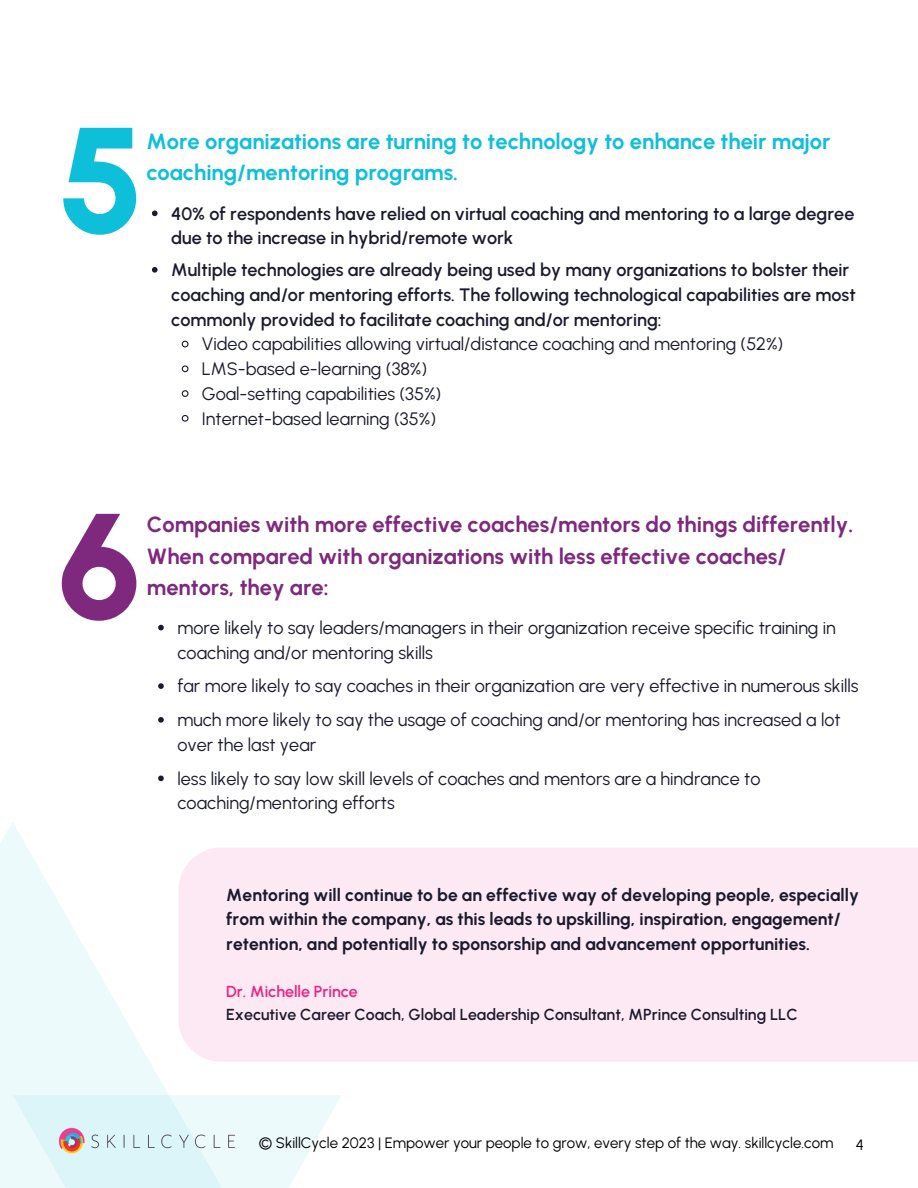
<style>
.page{position:relative;width:918px;height:1188px;background:#fff}
.page>*{position:absolute;margin:0;border:0;box-sizing:border-box;transform-origin:0 0}
.t1{font:800 150px "Urbanist";color:#7e287e}
.t2{font:800 150px "Urbanist";color:#0ebfda}
.t3{font:700 21.9px/31.5px "Urbanist";color:#7e287e}
.t4{font:700 21.9px/31.5px "Urbanist";color:#0ebfda}
.t5{font:18px/24.8px "Urbanist";color:#1a1a2e}
.t6{font:600 18px/31.8px "Urbanist";color:#1a1a2e}
.t7{font:700 17.4px/24.8px "Urbanist";color:#1a1a2e}
.t8{font:600 15.9px "Urbanist";color:#1a1a2e}
.t9{font:600 15.9px "Urbanist";color:#ed1f80}
.t10{font:15px "Urbanist";color:#000}
</style>
<div class="page">
<div style="left:0;top:822px;width:262px;height:366px;background:linear-gradient(to right,#eefafc,#fff)"></div>
<svg style="left:13px;top:1095px;width:328px;height:93px;background:#e7f8fa"></svg>
<svg style="left:158px;top:625px;width:6px;height:5px"></svg>
<svg style="left:158px;top:683px;width:6px;height:6px"></svg>
<svg style="left:158px;top:717px;width:6px;height:6px"></svg>
<svg style="left:158px;top:776px;width:6px;height:5px"></svg>
<svg style="left:152px;top:211px;width:6px;height:5px"></svg>
<svg style="left:152px;top:267px;width:6px;height:6px"></svg>
<svg style="left:181px;top:340px;width:8px;height:8px"></svg>
<svg style="left:181px;top:365px;width:8px;height:8px"></svg>
<svg style="left:181px;top:390px;width:8px;height:7px"></svg>
<svg style="left:181px;top:415px;width:8px;height:7px"></svg>
<div style="left:178px;top:848px;width:740px;height:214px;background:#fde9f3"></div>
<img style="left:58px;top:1128px;width:178px;height:26px">
<h1 class="t2" style="left:58px;top:90px;width:89px">5</h1>
<p class="t4" style="left:146px;top:125px;width:686px">More organizations are turning to technology to enhance their major coaching/mentoring programs.</p>
<p class="t6" style="left:171px;top:197px;width:685px">40% of respondents have relied on virtual coaching and mentoring to a large degree</p>
<p class="t6" style="left:171px;top:222px;width:680px">due to the increase in hybrid/remote work<br>Multiple technologies are already being used by many organizations to bolster their</p>
<p class="t6" style="left:171px;top:282px;width:686px;line-height:24.8px">coaching and/or mentoring efforts. The following technological capabilities are most commonly provided to facilitate coaching and/or mentoring:</p>
<p class="t5" style="left:202px;top:332px;width:583px">Video capabilities allowing virtual/distance coaching and mentoring (52%)<br>LMS-based e-learning (38%)<br>Goal-setting capabilities (35%)<br>Internet-based learning (35%)</p>
<h1 class="t1" style="left:58px;top:476px;width:84px">6</h1>
<p class="t3" style="left:147px;top:509px;width:708px">Companies with more effective coaches/mentors do things differently.<br>When compared with organizations with less effective coaches/ mentors, they are:</p>
<p class="t5" style="left:177px;top:615px;width:660px">more likely to say leaders/managers in their organization receive specific training in coaching and/or mentoring skills</p>
<p class="t5" style="left:177px;top:669px;width:683px;line-height:33.8px">far more likely to say coaches in their organization are very effective in numerous skills much more likely to say the usage of coaching and/or mentoring has increased a lot</p>
<p class="t5" style="left:177px;top:728px;width:584px;line-height:33.8px">over the last year<br>less likely to say low skill levels of coaches and mentors are a hindrance to</p>
<p class="t5" style="left:177px;top:791px;width:219px">coaching/mentoring efforts</p>
<p class="t7" style="left:226px;top:882px;width:634px">Mentoring will continue to be an effective way of developing people, especially from within the company, as this leads to upskilling, inspiration, engagement/ retention, and potentially to sponsorship and advancement opportunities.</p>
<p class="t9" style="left:226px;top:982px;width:133px">Dr. Michelle Prince</p>
<p class="t8" style="left:226px;top:1005px;width:573px">Executive Career Coach, Global Leadership Consultant, MPrince Consulting LLC</p>
<p class="t10" style="left:259px;top:1134px;width:576px">© SkillCycle 2023 | Empower your people to grow, every step of the way. skillcycle.com</p>
<p class="t10" style="left:856px;top:1135px;width:10px">4</p>
</div>
